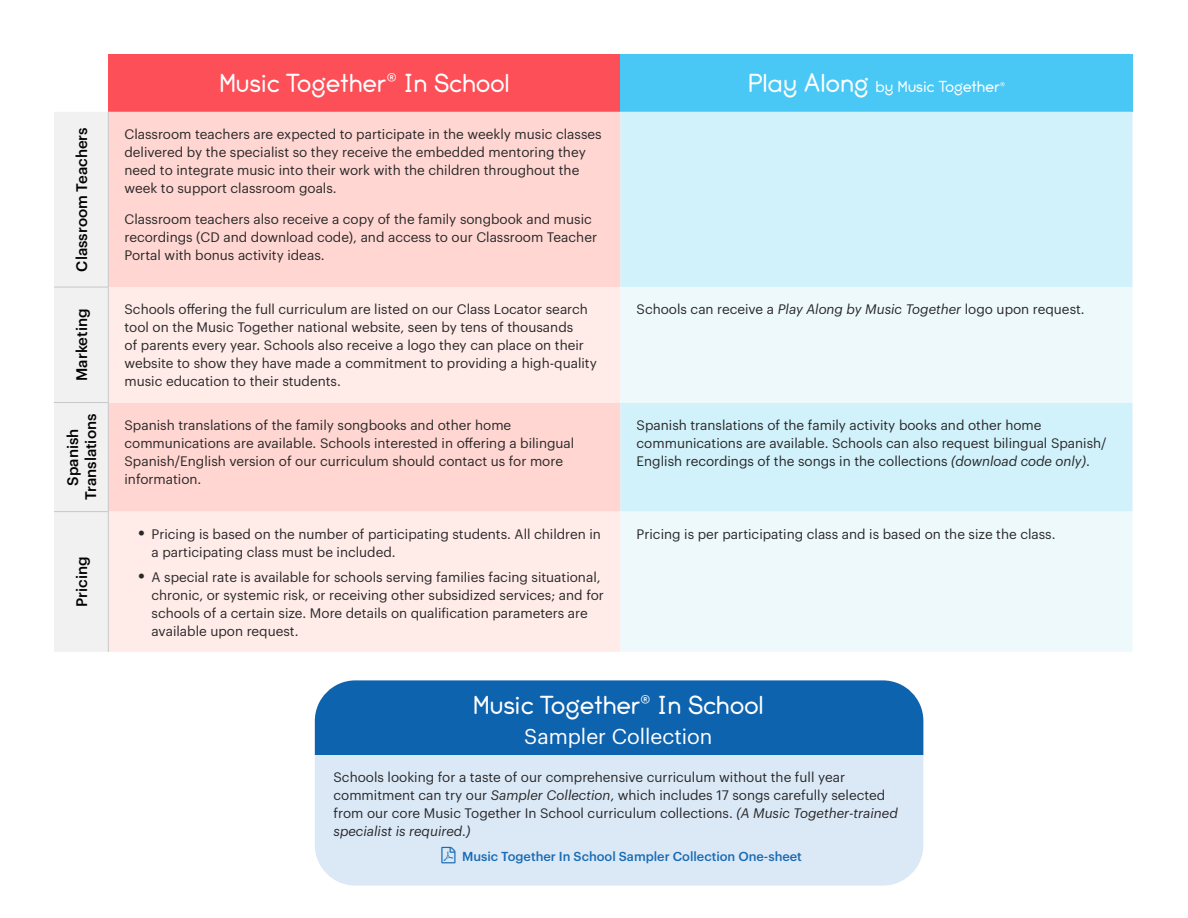
<style>
.page{position:relative;width:1188px;height:918px;background:#fff}
.page>*{position:absolute;margin:0;border:0;box-sizing:border-box;transform-origin:0 0}
.t1{font:27px "MT Sans";color:#fff}
.t2{font:21px "Graphik";color:#fff}
.t3{font:16.5px "MT Sans";color:#fff}
.t4{font:500 15px/18px "Graphik";color:#000;text-align:center}
.t5{font:13.5px/18px "Graphik";color:#292829}
.t6{font:500 12.75px "Graphik";color:#1a6bb4}
.s1{font-size:27px}
.s2{font-style:italic}
.s3{font-weight:500;font-size:19.5px}
</style>
<div class="page">
<div style="left:108px;top:54px;width:512px;height:58px;background:#fd4f57"></div>
<div style="left:620px;top:54px;width:512px;height:58px;background:#49c8f5"></div>
<div style="left:54px;top:112px;width:54px;height:540px;background:#f1f1f2"></div>
<div style="left:109px;top:112px;width:511px;height:175px;background:#ffd6d1"></div>
<div style="left:620px;top:112px;width:512px;height:175px;background:#d1f1fb"></div>
<svg style="left:109px;top:287px;width:511px;height:365px;background:#ffe4e1"></svg>
<svg style="left:620px;top:287px;width:512px;height:365px;background:#e5f6fb"></svg>
<hr style="left:108px;top:112px;width:1px;height:175px;background:#c7c8ca">
<hr style="left:54px;top:287px;width:55px;height:1px;background:#c7c8ca">
<hr style="left:108px;top:287px;width:1px;height:115px;background:#c7c8ca">
<hr style="left:54px;top:402px;width:55px;height:1px;background:#c7c8ca">
<hr style="left:108px;top:403px;width:1px;height:108px;background:#c7c8ca">
<hr style="left:54px;top:511px;width:55px;height:1px;background:#c7c8ca">
<hr style="left:108px;top:512px;width:1px;height:140px;background:#c7c8ca">
<div style="left:315px;top:680px;width:608px;height:75px;background:#0e63af"></div>
<div style="left:315px;top:755px;width:608px;height:131px;background:#dbe9f7"></div>
<h1 class="t1" style="left:219px;top:73px;width:292px">Music Together<sup>®</sup> In School</h1>
<p class="t3" style="left:748px;top:80px;width:259px"><span class="s1">Play Along</span> by Music Together<sup>®</sup></p>
<p class="t4" style="left:72px;top:272px;width:146px;rotate:-90deg">Classroom Teachers</p>
<p class="t5" style="left:125px;top:124px;width:479px">Classroom teachers are expected to participate in the weekly music classes delivered by the specialist so they receive the embedded mentoring they need to integrate music into their work with the children throughout the week to support classroom goals.</p>
<p class="t5" style="left:125px;top:209px;width:474px">Classroom teachers also receive a copy of the family songbook and music recordings (CD and download code), and access to our Classroom Teacher<br>Portal with bonus activity ideas.</p>
<p class="t4" style="left:72px;top:381px;width:74px;rotate:-90deg">Marketing</p>
<p class="t5" style="left:125px;top:299px;width:474px">Schools offering the full curriculum are listed on our Class Locator search tool on the Music Together national website, seen by tens of thousands<br>of parents every year. Schools also receive a logo they can place on their website to show they have made a commitment to providing a high-quality music education to their students.</p>
<p class="t5" style="left:637px;top:299px;width:450px">Schools can receive a <span class="s2">Play Along by Music Together</span> logo upon request.</p>
<p class="t4" style="left:63px;top:500px;width:88px;rotate:-90deg">Spanish<br>Translations</p>
<p class="t5" style="left:125px;top:415px;width:451px">Spanish translations of the family songbooks and other home communications are available. Schools interested in offering a bilingual Spanish/English version of our curriculum should contact us for more information.</p>
<p class="t5" style="left:637px;top:415px;width:472px">Spanish translations of the family activity books and other home communications are available. Schools can also request bilingual Spanish/<br>English recordings of the songs in the collections <span class="s2">(download code only)</span>.</p>
<p class="t4" style="left:72px;top:607px;width:52px;rotate:-90deg">Pricing</p>
<p class="t5" style="left:152px;top:524px;width:451px;text-indent:-14px"><span class="s3">•</span> Pricing is based on the number of participating students. All children in a participating class must be included.</p>
<p class="t5" style="left:152px;top:567px;width:454px;text-indent:-14px"><span class="s3">•</span> A special rate is available for schools serving families facing situational, chronic, or systemic risk, or receiving other subsidized services; and for schools of a certain size. More details on qualification parameters are available upon request.</p>
<p class="t5" style="left:637px;top:524px;width:420px">Pricing is per participating class and is based on the size the class.</p>
<h1 class="t1" style="left:473px;top:695px;width:292px">Music Together<sup>®</sup> In School</h1>
<h2 class="t2" style="left:524px;top:721px;width:190px">Sampler Collection</h2>
<p class="t5" style="left:334px;top:767px;width:566px">Schools looking for a taste of our comprehensive curriculum without the full year commitment can try our <span class="s2">Sampler Collection</span>, which includes 17 songs carefully selected from our core Music Together In School curriculum collections. <span class="s2">(A Music Together-trained specialist is required.)</span></p>
<p class="t6" style="left:462px;top:847px;width:341px">Music Together In School Sampler Collection One-sheet</p>
</div>
